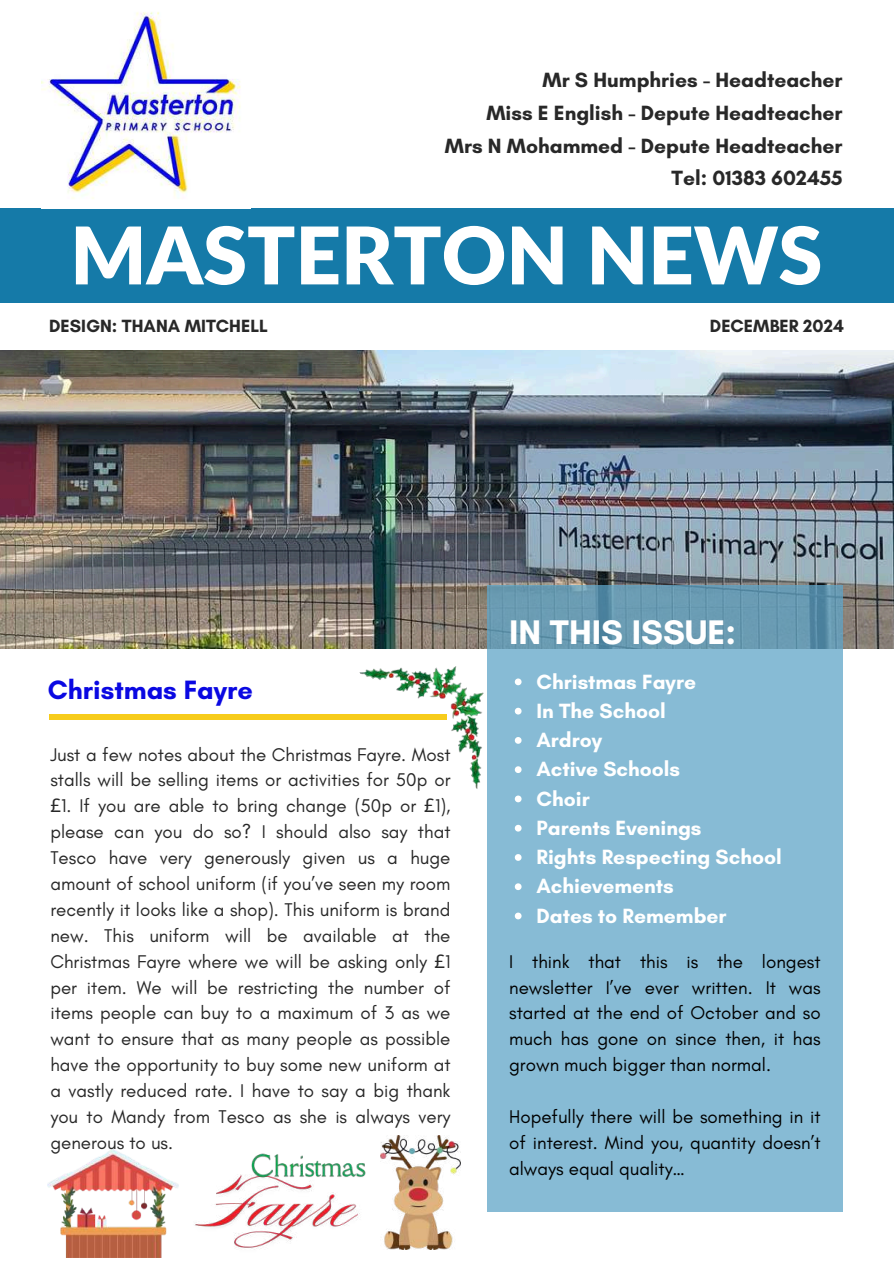
<style>
.page{position:relative;width:894px;height:1264px;background:#fff}
.page>*{position:absolute;margin:0;border:0;box-sizing:border-box;transform-origin:0 0}
.t1{font:900 79.35px "Lato Latin";color:#fff}
.t2{font:700 34.8px "Glacial Indifference";color:#fff}
.t3{font:700 27px "Glacial Indifference";color:#0a08e2}
.t4{font:700 21px/29.2px "Glacial Indifference";color:#fff}
.t5{font:700 21px/32.7px "Glacial Indifference";color:#282828;text-align:right}
.t6{font:18.75px/25.8px "Glacial Indifference";color:#282828;text-align:justify}
.t7{font:18.75px/25.8px "Glacial Indifference";color:#000;text-align:justify}
.t8{font:700 18px "Glacial Indifference";color:#282828}
.s1{font-family:"Noto Sans"}
</style>
<div class="page">
<img style="left:0;top:350px;width:893px;height:298px">
<div style="left:49px;top:714px;width:397px;height:5px;background:#f7cc1b"></div>
<svg style="left:487px;top:585px;width:355px;height:626px;background:#83b7d1"></svg>
<div style="left:1px;top:209px;width:892px;height:94px;background:#157aa8"></div>
<img style="left:41px;top:12px;width:200px;height:187px">
<img style="left:74px;top:1149px;width:80px;height:22px">
<img style="left:381px;top:1135px;width:78px;height:114px">
<img style="left:352px;top:666px;width:132px;height:123px">
<svg style="left:514px;top:678px;width:7px;height:7px"></svg>
<svg style="left:514px;top:707px;width:7px;height:7px"></svg>
<svg style="left:514px;top:737px;width:7px;height:6px"></svg>
<svg style="left:514px;top:766px;width:7px;height:7px"></svg>
<svg style="left:514px;top:795px;width:7px;height:7px"></svg>
<svg style="left:514px;top:824px;width:7px;height:7px"></svg>
<svg style="left:514px;top:854px;width:7px;height:6px"></svg>
<svg style="left:514px;top:883px;width:7px;height:7px"></svg>
<svg style="left:514px;top:912px;width:7px;height:7px"></svg>
<img style="left:251px;top:1153px;width:51px;height:18px">
<img style="left:47px;top:1171px;width:381px;height:87px">
<img style="left:302px;top:1150px;width:218px;height:38px">
<p class="t5" style="left:445px;top:64px;width:399px">Mr S Humphries - Headteacher<br>Miss E English - Depute Headteacher<br>Mrs N Mohammed - Depute Headteacher<br>Tel: 01383 602455</p>
<h1 class="t1" style="left:70px;top:220px;width:753px">MASTERTON NEWS</h1>
<p class="t8" style="left:49px;top:315px;width:220px">DESIGN: THANA MITCHELL</p>
<p class="t8" style="left:709px;top:315px;width:135px">DECEMBER 2024</p>
<h3 class="t3" style="left:48px;top:673px;width:207px">Christmas Fayre</h3>
<p class="t6" style="left:50px;top:741px;width:401px">Just a few notes about the Christmas Fayre. Most stalls will be selling items or activities for 50p or <span class="s1">£</span>1. If you are able to bring change (50p or <span class="s1">£</span>1), please can you do so? I should also say that Tesco have very generously given us a huge amount of school uniform (if you’ve seen my room recently it looks like a shop). This uniform is brand new. This uniform will be available at the Christmas Fayre where we will be asking only <span class="s1">£</span>1 per item. We will be restricting the number of items people can buy to a maximum of 3 as we want to ensure that as many people as possible have the opportunity to buy some new uniform at a vastly reduced rate. I have to say a big thank you to Mandy from Tesco as she is always very generous to us.</p>
<h2 class="t2" style="left:509px;top:610px;width:228px">IN THIS ISSUE:</h2>
<p class="t4" style="left:536px;top:666px;width:247px">Christmas Fayre<br>In The School<br>Ardroy<br>Active Schools<br>Choir<br>Parents Evenings<br>Rights Respecting School<br>Achievements<br>Dates to Remember</p>
<p class="t7" style="left:509px;top:948px;width:313px">I think that this is the longest newsletter I’ve ever written. It was started at the end of October and so much has gone on since then, it has grown much bigger than normal.</p>
<p class="t7" style="left:509px;top:1103px;width:313px">Hopefully there will be something in it of interest. Mind you, quantity doesn’t always equal quality…</p>
</div>
